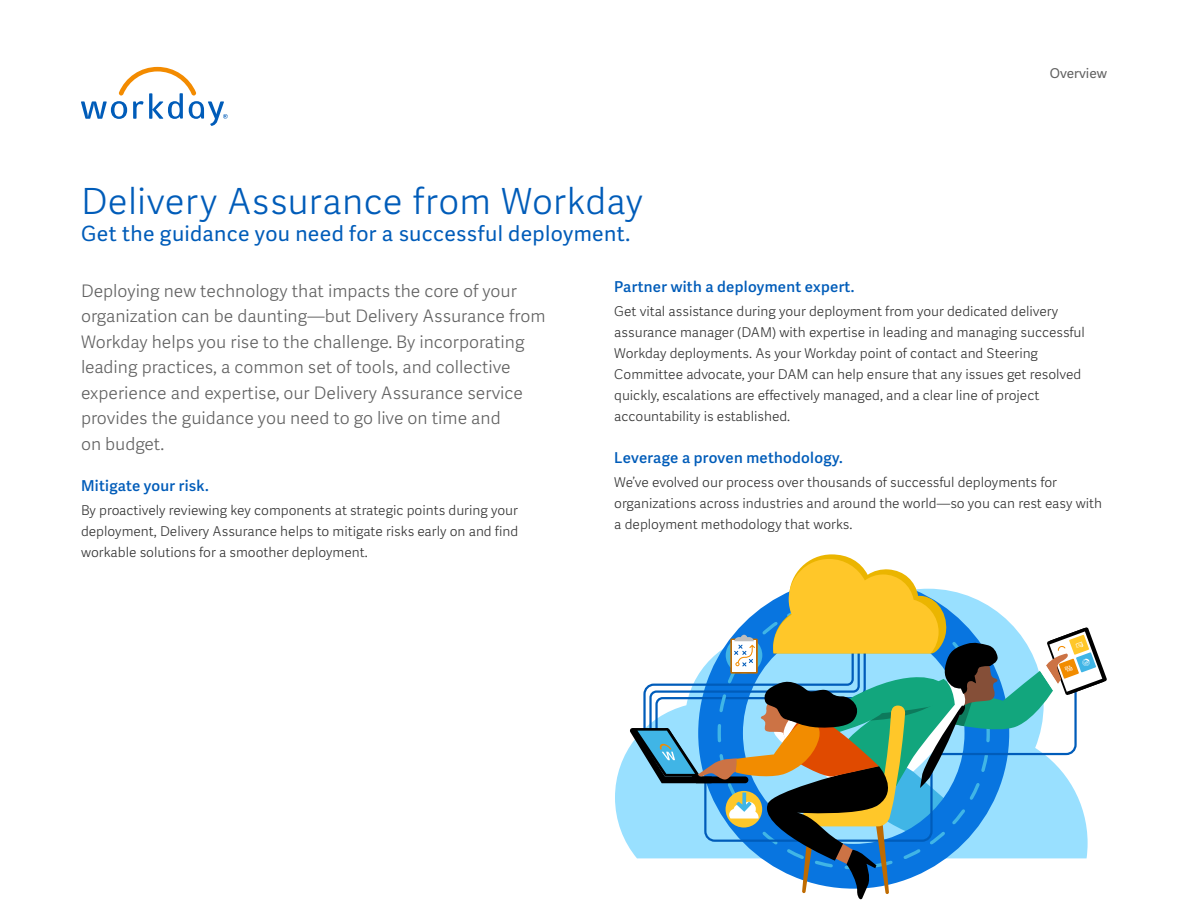
<style>
.page{position:relative;width:1188px;height:918px;background:#fff}
.page>*{position:absolute;margin:0;border:0;box-sizing:border-box;transform-origin:0 0}
.t1{font:300 36px "Workday Adelle Sans";letter-spacing:.01em;color:#005cb9}
.t2{font:21px "Workday Adelle Sans";letter-spacing:.015em;color:#005cb9}
.t3{font:300 17.25px/25.5px "Workday Adelle Sans";color:#616161}
.t4{font:500 15px "Workday Adelle Sans";letter-spacing:.02em;color:#005cb9}
.t5{font:300 13.5px/21px "Workday Adelle Sans";color:#333}
.t6{font:13.5px "Workday Adelle Sans";color:#616161}
</style>
<div class="page">
<svg style="left:81px;top:67px;width:147px;height:59px"></svg>
<svg style="left:615px;top:748px;width:14px;height:99px"></svg>
<svg style="left:629px;top:554px;width:478px;height:346px"></svg>
<p class="t6" style="left:1050px;top:65px;width:59px">Overview</p>
<h1 class="t1" style="left:81px;top:180px;width:563px">Delivery Assurance from Workday</h1>
<h2 class="t2" style="left:81px;top:221px;width:551px">Get the guidance you need for a successful deployment.</h2>
<p class="t3" style="left:81px;top:278px;width:466px">Deploying new technology that impacts the core of your organization can be daunting—but Delivery Assurance from Workday helps you rise to the challenge. By incorporating leading practices, a common set of tools, and collective experience and expertise, our Delivery Assurance service provides the guidance you need to go live on time and<br>on budget.</p>
<p class="t4" style="left:81px;top:477px;width:129px">Mitigate your risk.</p>
<p class="t5" style="left:81px;top:500px;width:439px;text-align:justify">By proactively reviewing key components at strategic points during your deployment, Delivery Assurance helps to mitigate risks early on and find workable solutions for a smoother deployment.</p>
<p class="t4" style="left:614px;top:278px;width:242px">Partner with a deployment expert.</p>
<p class="t5" style="left:614px;top:302px;width:472px">Get vital assistance during your deployment from your dedicated delivery assurance manager (DAM) with expertise in leading and managing successful Workday deployments. As your Workday point of contact and Steering Committee advocate, your DAM can help ensure that any issues get resolved quickly, escalations are effectively managed, and a clear line of project accountability is established.</p>
<p class="t4" style="left:614px;top:449px;width:230px">Leverage a proven methodology.</p>
<p class="t5" style="left:614px;top:472px;width:489px">We’ve evolved our process over thousands of successful deployments for organizations across industries and around the world—so you can rest easy with a deployment methodology that works.</p>
</div>
